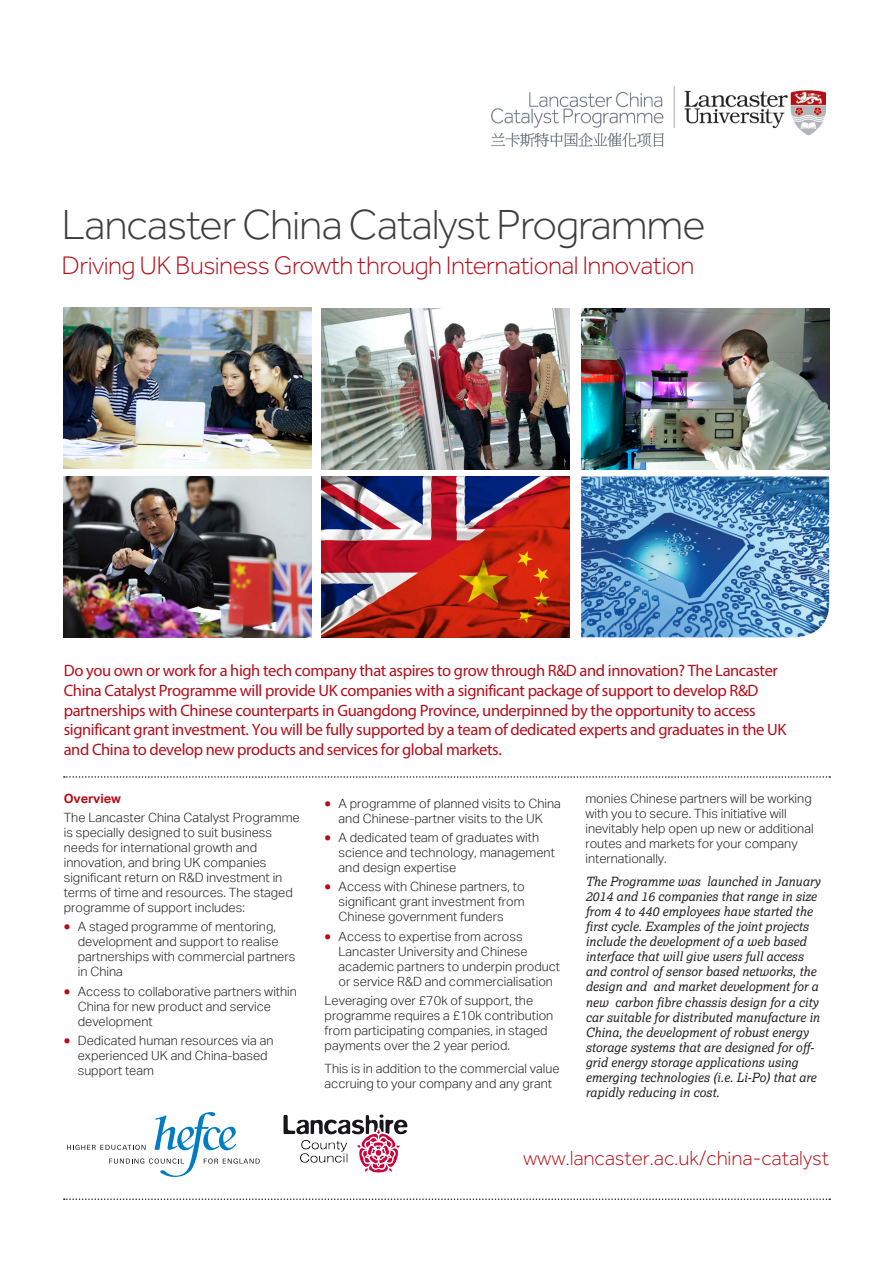
<style>
.page{position:relative;width:893px;height:1263px;background:#fff}
.page>*{position:absolute;margin:0;border:0;box-sizing:border-box;transform-origin:0 0}
.t1{font:300 43.5px "Effra";letter-spacing:-.025em;color:#3e3e3f}
.t2{font:300 26.25px "Effra";letter-spacing:-.02em;color:#b50e1a}
.t3{font:300 21px "Effra";letter-spacing:-.01em;color:#b50e1a}
.Intro{font:16.5px/19.8px "Myriad Pro";letter-spacing:-.025em;color:#b50e1a}
.Body_Copy{font:300 12.75px/15px "Aktiv Grotesk";color:#231f20}
.Body_Copy-2{font:italic 12.75px/15px "Lexia";color:#231f20}
.Body_Copy-3{font:700 12.75px "Aktiv Grotesk";letter-spacing:-.01em;color:#b50e1a}
.s1{font-size:19.5px;color:#b50e1a}
</style>
<div class="page">
<svg style="left:64px;top:776px;width:766px;height:2px"></svg>
<svg style="left:64px;top:1198px;width:766px;height:2px"></svg>
<img style="left:491px;top:86px;width:334px;height:60px">
<img style="left:64px;top:307px;width:248px;height:161px">
<img style="left:64px;top:476px;width:248px;height:161px">
<img style="left:322px;top:476px;width:248px;height:161px">
<img style="left:322px;top:308px;width:248px;height:161px">
<img style="left:581px;top:476px;width:248px;height:161px">
<img style="left:581px;top:308px;width:248px;height:161px">
<svg style="left:67px;top:1112px;width:193px;height:65px"></svg>
<img style="left:283px;top:1114px;width:125px;height:59px">
<p class="t1" style="left:62px;top:200px;width:645px">Lancaster China Catalyst Programme</p>
<p class="t2" style="left:62px;top:251px;width:634px">Driving UK Business Growth through International Innovation</p>
<p class="Intro" style="left:64px;top:660px;width:724px">Do you own or work for a high tech company that aspires to grow through R&amp;D and innovation? The Lancaster China Catalyst Programme will provide UK companies with a significant package of support to develop R&amp;D partnerships with Chinese counterparts in Guangdong Province, underpinned by the opportunity to access significant grant investment. You will be fully supported by a team of dedicated experts and graduates in the UK and China to develop new products and services for global markets.</p>
<p class="Body_Copy" style="left:325px;top:796px;width:238px;text-align:center"><span class="s1">•</span> A programme of planned visits to China and Chinese-partner visits to the UK</p>
<p class="Body_Copy" style="left:339px;top:830px;width:218px;text-indent:-14px"><span class="s1">•</span> A dedicated team of graduates with science and technology, management and design expertise</p>
<p class="Body_Copy" style="left:339px;top:879px;width:188px;text-align:justify;text-indent:-14px"><span class="s1">•</span> Access with Chinese partners, to significant grant investment from Chinese government funders</p>
<p class="Body_Copy" style="left:339px;top:928px;width:223px;text-indent:-14px"><span class="s1">•</span> Access to expertise from across Lancaster University and Chinese academic partners to underpin product or service R&amp;D and commercialisation</p>
<p class="Body_Copy" style="left:325px;top:993px;width:230px">Leveraging over £70k of support, the programme requires a £10k contribution from participating companies, in staged payments over the 2 year period.</p>
<p class="Body_Copy" style="left:325px;top:1061px;width:236px">This is in addition to the commercial value accruing to your company and any grant</p>
<p class="Body_Copy-3" style="left:64px;top:790px;width:59px">Overview</p>
<p class="Body_Copy" style="left:64px;top:810px;width:237px">The Lancaster China Catalyst Programme is specially designed to suit business needs for international growth and innovation, and bring UK companies significant return on R&amp;D investment in terms of time and resources. The staged programme of support includes:</p>
<p class="Body_Copy" style="left:78px;top:919px;width:219px;text-indent:-14px"><span class="s1">•</span> A staged programme of mentoring, development and support to realise partnerships with commercial partners in China</p>
<p class="Body_Copy" style="left:78px;top:984px;width:221px;text-indent:-14px"><span class="s1">•</span> Access to collaborative partners within<br>China for new product and service development</p>
<p class="Body_Copy" style="left:78px;top:1033px;width:197px;text-indent:-14px"><span class="s1">•</span> Dedicated human resources via an experienced UK and China-based support team</p>
<p class="Body_Copy" style="left:585px;top:791px;width:230px">monies Chinese partners will be working with you to secure. This initiative will inevitably help open up new or additional routes and markets for your company internationally.</p>
<p class="Body_Copy-2" style="left:585px;top:874px;width:236px">The Programme was launched in January 2014 and 16 companies that range in size from 4 to 440 employees have started the first cycle. Examples of the joint projects include the development of a web based interface that will give users full access and control of sensor based networks, the design and and market development for a new carbon fibre chassis design for a city car suitable for distributed manufacture in China, the development of robust energy storage systems that are designed for off&shy;grid energy storage applications using emerging technologies (i.e. Li-Po) that are rapidly reducing in cost.</p>
<p class="t3" style="left:523px;top:1146px;width:307px">www.lancaster.ac.uk/china-catalyst</p>
</div>
